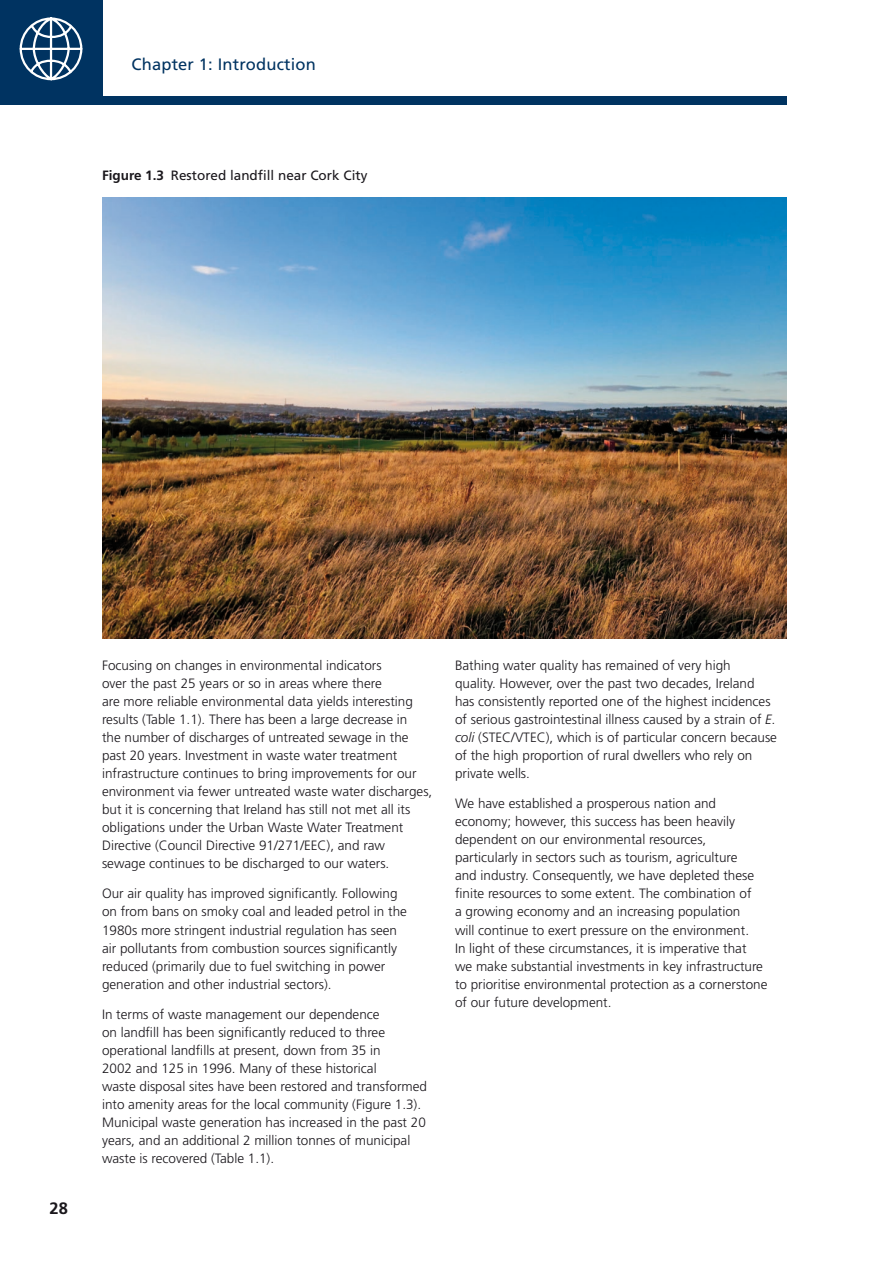
<style>
.page{position:relative;width:893px;height:1263px;background:#fff}
.page>*{position:absolute;margin:0;border:0;box-sizing:border-box;transform-origin:0 0}
.t1{font:16.5px "Frutiger LT Std";letter-spacing:.01em;color:#003361}
.t2{font:700 16.5px "Frutiger LT Std";color:#1a171c}
.Body_0-0__3{font:300 13.5px/18px "Frutiger LT Std";color:#1a171c}
.Figure_Title{font:13.5px "Frutiger LT Std";color:#1a171c}
.s1{font-weight:700}
.s2{font-style:italic}
</style>
<div class="page">
<div style="left:0;top:96px;width:787px;height:9px;background:#003361"></div>
<div style="left:0;top:0;width:102px;height:98px;background:#003361"></div>
<svg style="left:19px;top:17px;width:64px;height:64px"></svg>
<img style="left:102px;top:197px;width:685px;height:442px">
<p class="t1" style="left:132px;top:54px;width:186px">Chapter 1: Introduction</p>
<p class="Figure_Title" style="left:102px;top:168px;width:267px"><span class="s1">Figure 1.3</span> Restored landfill near Cork City</p>
<p class="t2" style="left:50px;top:1198px;width:20px">28</p>
<p class="Body_0-0__3" style="left:102px;top:656px;width:332px">Focusing on changes in environmental indicators<br>over the past 25 years or so in areas where there<br>are more reliable environmental data yields interesting results (Table 1.1). There has been a large decrease in<br>the number of discharges of untreated sewage in the past 20 years. Investment in waste water treatment infrastructure continues to bring improvements for our environment via fewer untreated waste water discharges, but it is concerning that Ireland has still not met all its obligations under the Urban Waste Water Treatment Directive (Council Directive 91/271/EEC), and raw<br>sewage continues to be discharged to our waters.</p>
<p class="Body_0-0__3" style="left:102px;top:885px;width:306px">Our air quality has improved significantly. Following on from bans on smoky coal and leaded petrol in the 1980s more stringent industrial regulation has seen air pollutants from combustion sources significantly reduced (primarily due to fuel switching in power generation and other industrial sectors).</p>
<p class="Body_0-0__3" style="left:102px;top:1006px;width:327px">In terms of waste management our dependence<br>on landfill has been significantly reduced to three operational landfills at present, down from 35 in<br>2002 and 125 in 1996. Many of these historical<br>waste disposal sites have been restored and transformed into amenity areas for the local community (Figure 1.3).<br>Municipal waste generation has increased in the past 20 years, and an additional 2 million tonnes of municipal waste is recovered (Table 1.1).</p>
<p class="Body_0-0__3" style="left:455px;top:656px;width:324px">Bathing water quality has remained of very high<br>quality. However, over the past two decades, Ireland has consistently reported one of the highest incidences of serious gastrointestinal illness caused by a strain of <span class="s2">E. coli</span> (STEC/VTEC), which is of particular concern because of the high proportion of rural dwellers who rely on private wells.</p>
<p class="Body_0-0__3" style="left:455px;top:795px;width:314px">We have established a prosperous nation and economy; however, this success has been heavily dependent on our environmental resources, particularly in sectors such as tourism, agriculture<br>and industry. Consequently, we have depleted these finite resources to some extent. The combination of<br>a growing economy and an increasing population<br>will continue to exert pressure on the environment.<br>In light of these circumstances, it is imperative that<br>we make substantial investments in key infrastructure to prioritise environmental protection as a cornerstone of our future development.</p>
</div>
